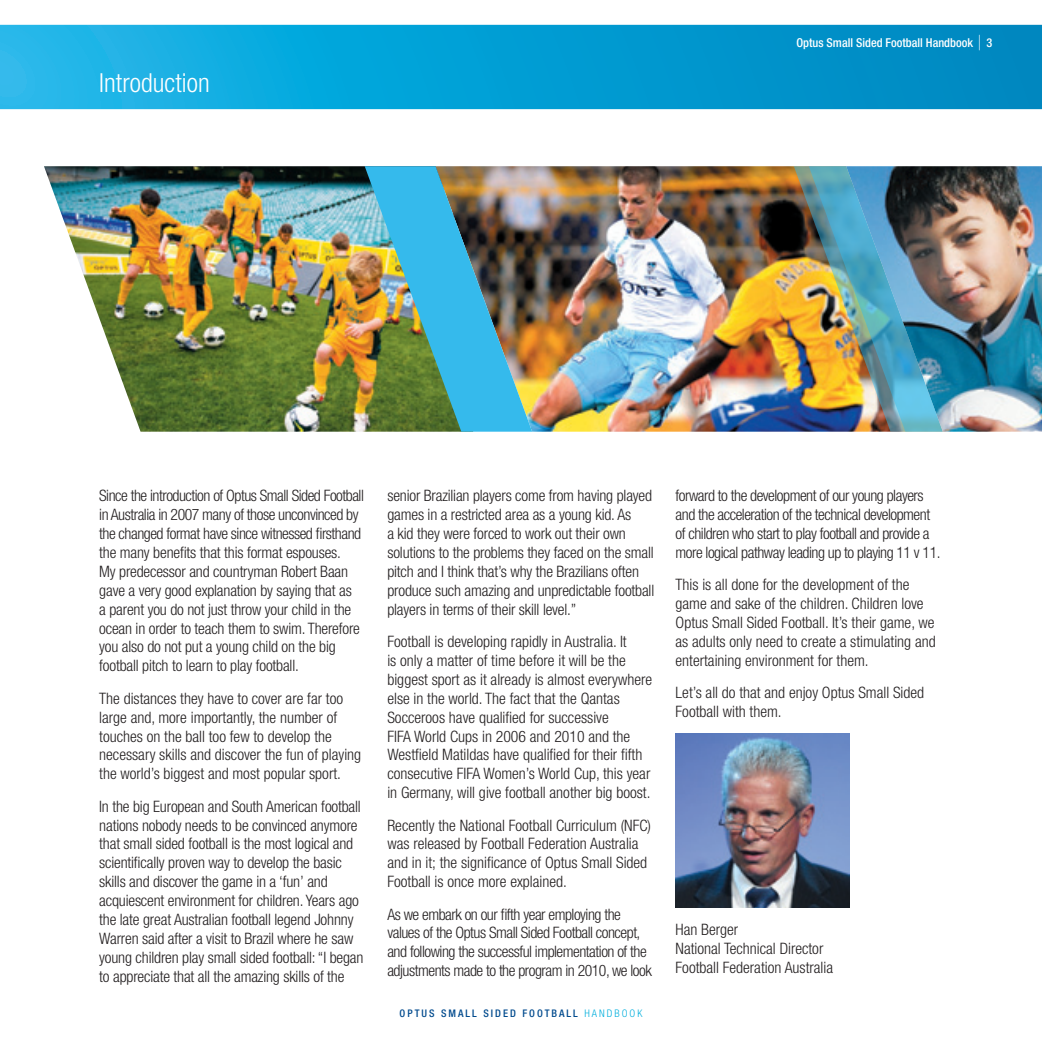
<style>
.page{position:relative;width:1042px;height:1042px;background:#fff}
.page>*{position:absolute;margin:0;border:0;box-sizing:border-box;transform-origin:0 0}
.t1{font:300 condensed 26.25px "Helvetica Neue";letter-spacing:.005em;color:#fff}
.t2{font:300 condensed 15.75px/18.9px "Helvetica Neue";letter-spacing:-.01em;color:#231f20}
.t3{font:300 condensed 15.75px/18.9px "Helvetica Neue";letter-spacing:-.03em;color:#231f20}
.t4{font:500 condensed 12.25px "Helvetica Neue";color:#fff}
.t5{font:500 condensed 10.5px "Helvetica Neue";letter-spacing:.19em;color:#004a8d}
.s1{font-size:20.82px}
.s2{font-weight:300;color:#00aedc}
</style>
<div class="page">
<svg style="left:0;top:25px;width:1042px;height:84px;background:#079ed4"></svg>
<img style="left:675px;top:733px;width:174px;height:174px">
<img style="left:532px;top:166px;width:262px;height:266px">
<img style="left:44px;top:166px;width:321px;height:266px">
<img style="left:365px;top:166px;width:167px;height:266px">
<img style="left:943px;top:166px;width:99px;height:266px">
<img style="left:794px;top:166px;width:149px;height:266px">
<h1 class="t1" style="left:99px;top:67px;width:112px">Introduction</h1>
<p class="t4" style="left:796px;top:35px;width:197px">Optus Small Sided Football Handbook <span class="s1">|</span> 3</p>
<p class="t2" style="left:99px;top:486px;width:266px">Since the introduction of Optus Small Sided Football in Australia in 2007 many of those unconvinced by the changed format have since witnessed firsthand the many benefits that this format espouses.<br>My predecessor and countryman Robert Baan gave a very good explanation by saying that as<br>a parent you do not just throw your child in the ocean in order to teach them to swim. Therefore you also do not put a young child on the big football pitch to learn to play football.</p>
<p class="t2" style="left:99px;top:688px;width:264px">The distances they have to cover are far too large and, more importantly, the number of touches on the ball too few to develop the necessary skills and discover the fun of playing the world’s biggest and most popular sport.</p>
<p class="t2" style="left:99px;top:796px;width:266px">In the big European and South American football nations nobody needs to be convinced anymore that small sided football is the most logical and scientifically proven way to develop the basic skills and discover the game in a ‘fun’ and acquiescent environment for children. Years ago the late great Australian football legend Johnny Warren said after a visit to Brazil where he saw young children play small sided football: “I began to appreciate that all the amazing skills of the</p>
<p class="t2" style="left:387px;top:486px;width:268px">senior Brazilian players come from having played games in a restricted area as a young kid. As<br>a kid they were forced to work out their own solutions to the problems they faced on the small pitch and I think that’s why the Brazilians often produce such amazing and unpredictable football players in terms of their skill level.”</p>
<p class="t2" style="left:387px;top:632px;width:266px">Football is developing rapidly in Australia. It<br>is only a matter of time before it will be the biggest sport as it already is almost everywhere else in the world. The fact that the Qantas Socceroos have qualified for successive<br>FIFA World Cups in 2006 and 2010 and the Westfield Matildas have qualified for their fifth consecutive FIFA Women’s World Cup, this year in Germany, will give football another big boost.</p>
<p class="t2" style="left:387px;top:815px;width:265px">Recently the National Football Curriculum (NFC) was released by Football Federation Australia and in it; the significance of Optus Small Sided Football is once more explained.</p>
<p class="t3" style="left:387px;top:904px;width:266px">As we embark on our fifth year employing the values of the Optus Small Sided Football concept, and following the successful implementation of the adjustments made to the program in 2010, we look</p>
<p class="t5" style="left:400px;top:1007px;width:201px">OPTUS SMALL SIDED FOOTBALL <span class="s2">HANDBOOK</span></p>
<p class="t3" style="left:675px;top:486px;width:266px">forward to the development of our young players and the acceleration of the technical development of children who start to play football and provide a more logical pathway leading up to playing 11 v 11.</p>
<p class="t2" style="left:675px;top:575px;width:262px">This is all done for the development of the game and sake of the children. Children love Optus Small Sided Football. It’s their game, we as adults only need to create a stimulating and entertaining environment for them.</p>
<p class="t2" style="left:675px;top:683px;width:250px">Let’s all do that and enjoy Optus Small Sided<br>Football with them.</p>
<p class="t2" style="left:675px;top:919px;width:159px">Han Berger<br>National Technical Director<br>Football Federation Australia</p>
</div>
